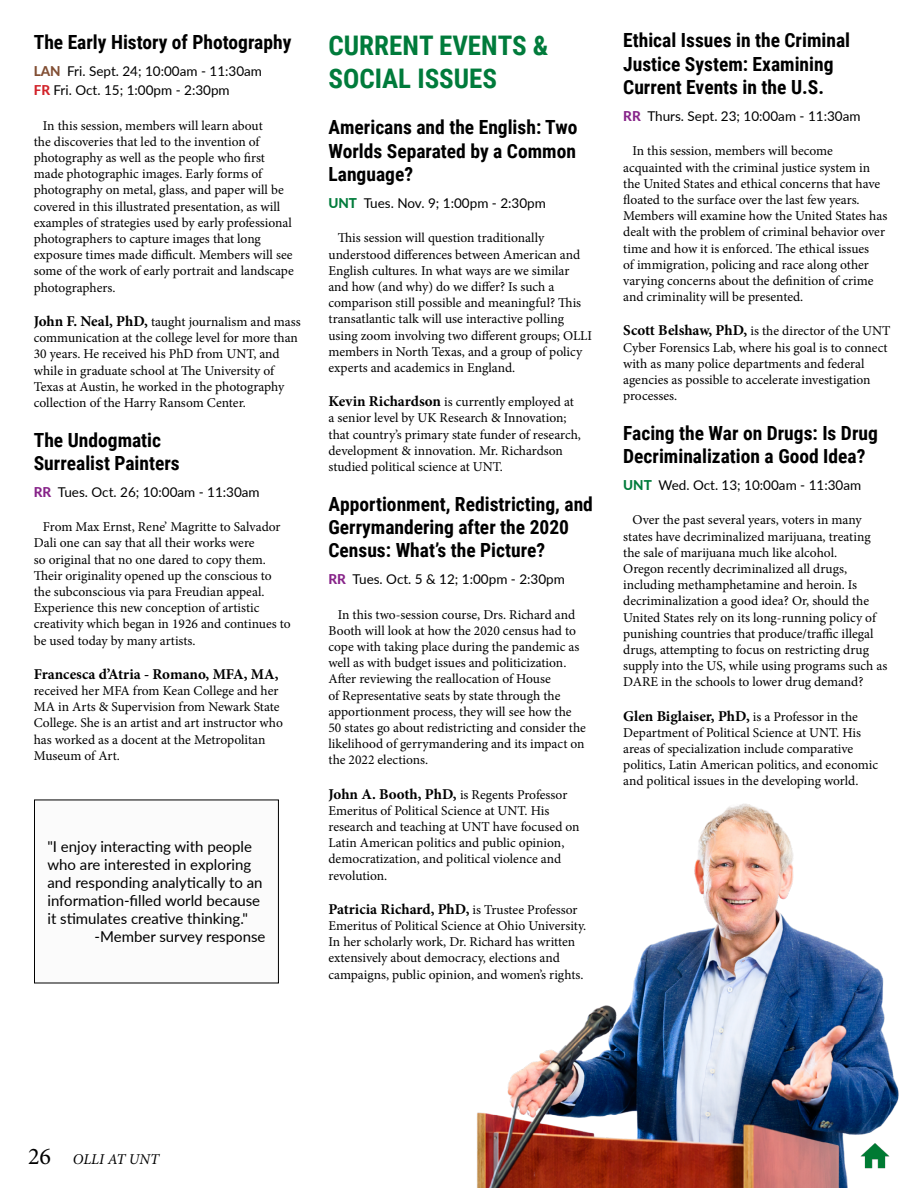
<style>
.page{position:relative;width:918px;height:1188px;background:#fff}
.page>*{position:absolute;margin:0;border:0;box-sizing:border-box;transform-origin:0 0}
.t1{font:700 27px/32.4px "Roboto Condensed";color:#007b3b}
.t2{font:700 19.5px/23.4px "Roboto Condensed";color:#000}
.t3{font:15px "Lato";color:#000}
.t4{font:700 15px "Minion Pro";color:#000}
.t5{font:italic 15px "Minion Pro";color:#000}
.t6{font:13.5px/16.2px "Minion Pro";color:#000}
.t7{font:13.5px/19.5px "Lato";color:#000}
.s1{font-weight:800;color:#824f34}
.s2{font-weight:800;color:#d2232a}
.s3{font-weight:700;font-size:15px}
.s4{font-weight:800;color:#872489}
.s5{font-weight:800;color:#007b3b}
.s6{font-weight:400;font-size:13.5px}
.s7{font-style:normal;font-size:24px}
</style>
<div class="page">
<img style="left:477px;top:803px;width:422px;height:385px">
<div style="left:34px;top:800px;width:245px;height:183px;background:#fbfbfb;border:1px solid #000"></div>
<img style="left:858px;top:1138px;width:35px;height:35px">
<h2 class="t2" style="left:34px;top:30px;width:259px">The Early History of Photography</h2>
<p class="t7" style="left:34px;top:61px;width:230px"><span class="s1">LAN</span> Fri. Sept. 24; 10:00am - 11:30am<br><span class="s2">FR</span> Fri. Oct. 15; 1:00pm - 2:30pm</p>
<p class="t6" style="left:34px;top:117px;width:262px;text-indent:9px">In this session, members will learn about<br>the discoveries that led to the invention of photography as well as the people who first made photographic images. Early forms of photography on metal, glass, and paper will be covered in this illustrated presentation, as will examples of strategies used by early professional photographers to capture images that long exposure times made difficult. Members will see some of the work of early portrait and landscape photographers.</p>
<p class="t6" style="left:34px;top:314px;width:268px"><span class="s3">John F. Neal, PhD,</span> taught journalism and mass communication at the college level for more than 30 years. He received his PhD from UNT, and while in graduate school at The University of Texas at Austin, he worked in the photography collection of the Harry Ransom Center.</p>
<h2 class="t2" style="left:34px;top:427px;width:148px">The Undogmatic<br>Surrealist Painters</h2>
<p class="t7" style="left:34px;top:482px;width:227px"><span class="s4">RR</span> Tues. Oct. 26; 10:00am - 11:30am</p>
<p class="t6" style="left:34px;top:519px;width:258px;text-indent:9px">From Max Ernst, Rene’ Magritte to Salvador Dali one can say that all their works were<br>so original that no one dared to copy them.<br>Their originality opened up the conscious to the subconscious via para Freudian appeal.<br>Experience this new conception of artistic creativity which began in 1926 and continues to be used today by many artists.</p>
<p class="t4" style="left:34px;top:663px;width:246px">Francesca d’Atria - Romano, MFA, MA,</p>
<p class="t6" style="left:34px;top:683px;width:251px">received her MFA from Kean College and her MA in Arts &amp; Supervision from Newark State College. She is an artist and art instructor who has worked as a docent at the Metropolitan Museum of Art.</p>
<p class="t3" style="left:47px;top:836px;width:206px">"I enjoy interacting with people</p>
<p class="t3" style="left:47px;top:854px;width:205px">who are interested in exploring</p>
<p class="t3" style="left:47px;top:872px;width:217px">and responding analytically to an</p>
<p class="t3" style="left:47px;top:890px;width:214px">information-filled world because</p>
<p class="t3" style="left:47px;top:908px;width:202px">it stimulates creative thinking."</p>
<p class="t3" style="left:95px;top:926px;width:172px">-Member survey response</p>
<h1 class="t1" style="left:328px;top:28px;width:222px">CURRENT EVENTS &amp;<br>SOCIAL ISSUES</h1>
<h2 class="t2" style="left:328px;top:115px;width:250px;text-align:justify">Americans and the English: Two Worlds Separated by a Common Language?</h2>
<p class="t7" style="left:328px;top:193px;width:219px"><span class="s5">UNT</span> Tues. Nov. 9; 1:00pm - 2:30pm</p>
<p class="t6" style="left:328px;top:230px;width:265px;text-indent:9px">This session will question traditionally understood differences between American and English cultures. In what ways are we similar and how (and why) do we differ? Is such a comparison still possible and meaningful? This transatlantic talk will use interactive polling using zoom involving two different groups; OLLI members in North Texas, and a group of policy experts and academics in England.</p>
<p class="t6" style="left:328px;top:394px;width:254px"><span class="s3">Kevin Richardson</span> is currently employed at a senior level by UK Research &amp; Innovation; that country’s primary state funder of research, development &amp; innovation. Mr. Richardson studied political science at UNT.</p>
<h2 class="t2" style="left:328px;top:491px;width:266px">Apportionment, Redistricting, and<br>Gerrymandering after the 2020<br>Census: What’s the Picture?</h2>
<p class="t7" style="left:328px;top:569px;width:238px"><span class="s4">RR</span> Tues. Oct. 5 &amp; 12; 1:00pm - 2:30pm</p>
<p class="t6" style="left:328px;top:606px;width:259px;text-indent:9px">In this two-session course, Drs. Richard and Booth will look at how the 2020 census had to cope with taking place during the pandemic as well as with budget issues and politicization.<br>After reviewing the reallocation of House<br>of Representative seats by state through the apportionment process, they will see how the 50 states go about redistricting and consider the likelihood of gerrymandering and its impact on the 2022 elections.</p>
<p class="t6" style="left:328px;top:786px;width:253px"><span class="s3">John A. Booth, PhD,</span> is Regents Professor Emeritus of Political Science at UNT. His research and teaching at UNT have focused on Latin American politics and public opinion, democratization, and political violence and revolution.</p>
<p class="t4" style="left:328px;top:899px;width:251px">Patricia Richard, PhD, <span class="s6">is Trustee Professor</span></p>
<p class="t6" style="left:329px;top:918px;width:259px">Emeritus of Political Science at Ohio University.<br>In her scholarly work, Dr. Richard has written extensively about democracy, elections and campaigns, public opinion, and women’s rights.</p>
<h2 class="t2" style="left:623px;top:28px;width:228px">Ethical Issues in the Criminal<br>Justice System: Examining<br>Current Events in the U.S.</h2>
<p class="t7" style="left:623px;top:106px;width:239px"><span class="s4">RR</span> Thurs. Sept. 23; 10:00am - 11:30am</p>
<p class="t6" style="left:623px;top:143px;width:266px;text-indent:9px">In this session, members will become acquainted with the criminal justice system in the United States and ethical concerns that have floated to the surface over the last few years.<br>Members will examine how the United States has dealt with the problem of criminal behavior over time and how it is enforced. The ethical issues<br>of immigration, policing and race along other varying concerns about the definition of crime and criminality will be presented.</p>
<p class="t6" style="left:623px;top:323px;width:269px"><span class="s3">Scott Belshaw, PhD,</span> is the director of the UNT Cyber Forensics Lab, where his goal is to connect with as many police departments and federal agencies as possible to accelerate investigation processes.</p>
<h2 class="t2" style="left:623px;top:420px;width:256px">Facing the War on Drugs: Is Drug<br>Decriminalization a Good Idea?</h2>
<p class="t7" style="left:623px;top:475px;width:239px"><span class="s5">UNT</span> Wed. Oct. 13; 10:00am - 11:30am</p>
<p class="t6" style="left:623px;top:512px;width:266px;text-indent:9px">Over the past several years, voters in many states have decriminalized marijuana, treating the sale of marijuana much like alcohol.<br>Oregon recently decriminalized all drugs, including methamphetamine and heroin. Is decriminalization a good idea? Or, should the United States rely on its long-running policy of punishing countries that produce/traffic illegal drugs, attempting to focus on restricting drug supply into the US, while using programs such as DARE in the schools to lower drug demand?</p>
<p class="t4" style="left:623px;top:705px;width:236px">Glen Biglaiser, PhD, <span class="s6">is a Professor in the</span></p>
<p class="t6" style="left:623px;top:724px;width:257px">Department of Political Science at UNT. His areas of specialization include comparative politics, Latin American politics, and economic and political issues in the developing world.</p>
<p class="t5" style="left:28px;top:1149px;width:133px"><span class="s7">26</span> OLLI AT UNT</p>
</div>
